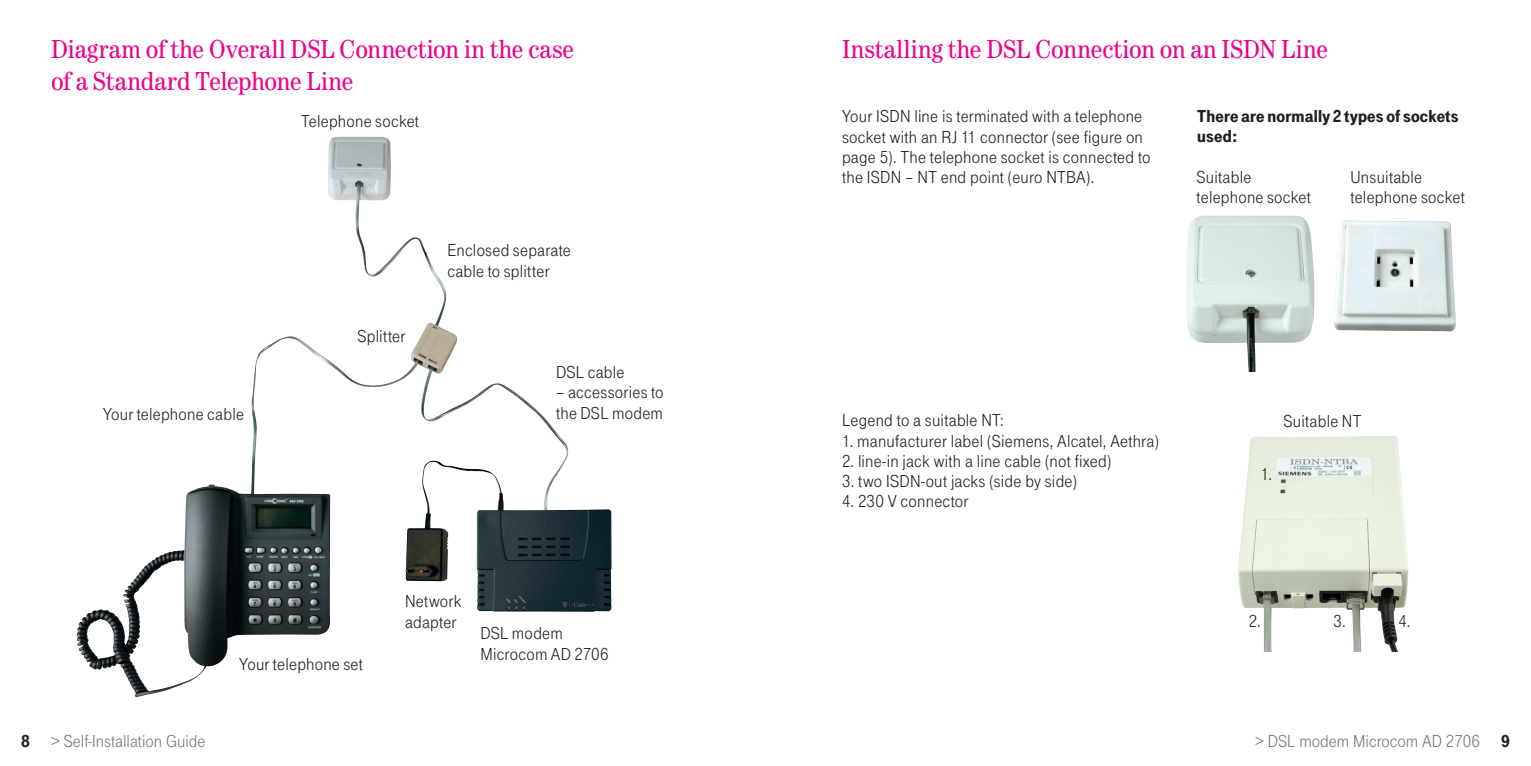
<style>
.page{position:relative;width:1531px;height:766px;background:#fff}
.page>*{position:absolute;margin:0;border:0;box-sizing:border-box;transform-origin:0 0}
.t1{font:27px "Tele Antiqua";color:#ed028c}
.t2{font:18px/20.2px "Tele Grotesk Norm";letter-spacing:.015em;color:#231f20}
.t3{font:18px "Tele Grotesk Norm";color:#76787b}
.t4{font:18px/20.2px "Tele Grotesk Ultr";letter-spacing:.015em;color:#231f20}
</style>
<div class="page">
<img style="left:76px;top:325px;width:351px;height:372px">
<img style="left:405px;top:460px;width:98px;height:121px">
<img style="left:477px;top:509px;width:134px;height:102px">
<img style="left:1238px;top:436px;width:171px;height:215px">
<img style="left:1186px;top:215px;width:129px;height:156px">
<img style="left:1333px;top:220px;width:123px;height:112px">
<h1 class="t1" style="left:51px;top:40px;width:525px">Diagram of the Overall DSL Connection in the case</h1>
<h1 class="t1" style="left:842px;top:40px;width:487px">Installing the DSL Connection on an ISDN Line</h1>
<h1 class="t1" style="left:51px;top:71px;width:304px">of a Standard Telephone Line</h1>
<p class="t2" style="left:842px;top:108px;width:310px">Your ISDN line is terminated with a telephone socket with an RJ 11 connector (see figure on page 5). The telephone socket is connected to the ISDN – NT end point (euro NTBA).</p>
<p class="t4" style="left:1197px;top:107px;width:263px">There are normally 2 types of sockets used:</p>
<p class="t2" style="left:301px;top:112px;width:119px">Telephone socket</p>
<p class="t2" style="left:1196px;top:168px;width:116px">Suitable telephone socket</p>
<p class="t2" style="left:1350px;top:168px;width:116px">Unsuitable telephone socket</p>
<p class="t2" style="left:103px;top:405px;width:142px">Your telephone cable</p>
<p class="t2" style="left:357px;top:327px;width:49px">Splitter</p>
<p class="t2" style="left:447px;top:241px;width:125px">Enclosed separate cable to splitter</p>
<p class="t2" style="left:556px;top:363px;width:70px">DSL cable</p>
<p class="t2" style="left:556px;top:383px;width:109px">– accessories to the DSL modem</p>
<p class="t2" style="left:239px;top:654px;width:125px">Your telephone set</p>
<p class="t2" style="left:405px;top:592px;width:58px">Network adapter</p>
<p class="t2" style="left:480px;top:624px;width:130px">DSL modem<br>Microcom AD 2706</p>
<p class="t2" style="left:842px;top:411px;width:163px">Legend to a suitable NT:</p>
<p class="t2" style="left:842px;top:432px;width:318px">1. manufacturer label (Siemens, Alcatel, Aethra)</p>
<p class="t2" style="left:842px;top:452px;width:271px">2. line-in jack with a line cable (not fixed)</p>
<p class="t2" style="left:842px;top:472px;width:236px">3. two ISDN-out jacks (side by side)</p>
<p class="t2" style="left:842px;top:492px;width:128px">4. 230 V connector</p>
<p class="t2" style="left:1283px;top:412px;width:79px">Suitable NT</p>
<p class="t2" style="left:1260px;top:465px;width:13px">1.</p>
<p class="t2" style="left:1249px;top:612px;width:14px">2.</p>
<p class="t2" style="left:1333px;top:612px;width:14px">3.</p>
<p class="t2" style="left:1398px;top:612px;width:14px">4.</p>
<p class="t3" style="left:51px;top:734px;width:156px">&gt; Self-Installation Guide</p>
<p class="t3" style="left:1255px;top:734px;width:226px">&gt; DSL modem Microcom AD 2706</p>
<p class="t4" style="left:21px;top:732px;width:10px">8</p>
<p class="t4" style="left:1501px;top:732px;width:10px">9</p>
</div>
